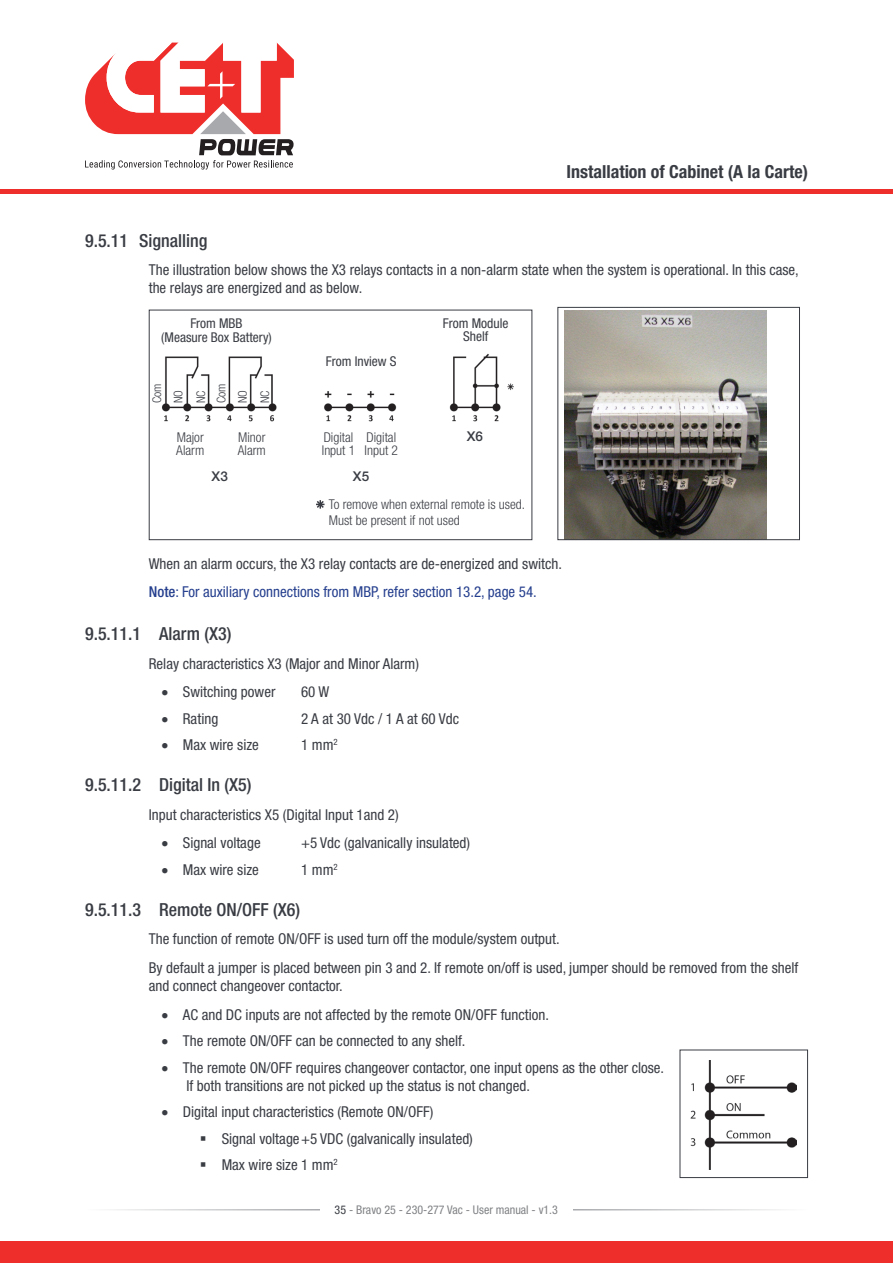
<style>
.page{position:relative;width:893px;height:1263px;background:#fff}
.page>*{position:absolute;margin:0;border:0;box-sizing:border-box;transform-origin:0 0}
.t1{font:500 condensed 18px "Helvetica Neue LT Std";color:#393c43}
.t2{font:700 condensed 18px "Helvetica Neue LT Std";color:#393c43}
.Body_Text{font:condensed 15px/18px "Helvetica Neue LT Std";color:#393c43}
.Note{font:condensed 15px "Helvetica Neue LT Std";color:#253f8e}
.t3{font:300 condensed 13.5px "Helvetica Neue LT Std";color:#393c43}
.t4{font:condensed 13.5px "Helvetica Neue LT Std";color:#393c43}
.t5{font:500 13.5px "Helvetica Neue LT Std";color:#393c43}
.t6{font:condensed 12px "Helvetica Neue LT Std";color:#808285}
.t7{font:300 condensed 12px "Helvetica Neue LT Std";color:#393c43}
.s1{font-weight:500}
.s2{color:#393c43}
</style>
<div class="page">
<img style="left:162px;top:353px;width:352px;height:69px">
<div style="left:149px;top:310px;width:383px;height:230px;border:1px solid #393c43"></div>
<svg style="left:316px;top:500px;width:9px;height:9px"></svg>
<img style="left:565px;top:310px;width:201px;height:228px">
<div style="left:557px;top:307px;width:243px;height:233px;border:1px solid #393c43"></div>
<img style="left:691px;top:1061px;width:106px;height:108px">
<div style="left:680px;top:1049px;width:128px;height:129px;border:1px solid #393c43"></div>
<hr style="left:85px;top:1209px;width:723px;height:1px;background:#393c43">
<div style="left:320px;top:1199px;width:253px;height:21px;background:#fff"></div>
<div style="left:0;top:1242px;width:893px;height:21px;background:#ee2e2b"></div>
<svg style="left:85px;top:43px;width:209px;height:127px"></svg>
<hr style="left:0;top:189px;width:893px;height:4px;background:#ee2e2b">
<p class="t2" style="left:566px;top:161px;width:243px">Installation of Cabinet (A la Carte)</p>
<p class="t1" style="left:85px;top:230px;width:124px">9.5.11 Signalling</p>
<p class="Body_Text" style="left:149px;top:261px;width:651px">The illustration below shows the X3 relays contacts in a non-alarm state when the system is operational. In this case, the relays are energized and as below.</p>
<p class="t4" style="left:190px;top:315px;width:54px">From MBB</p>
<p class="t4" style="left:161px;top:329px;width:112px">(Measure Box Battery)</p>
<p class="t7" style="left:150px;top:403px;width:21px;rotate:-90deg">Com</p>
<p class="t7" style="left:171px;top:403px;width:15px;rotate:-90deg">NO</p>
<p class="t7" style="left:194px;top:403px;width:14px;rotate:-90deg">NC</p>
<p class="t7" style="left:214px;top:403px;width:21px;rotate:-90deg">Com</p>
<p class="t7" style="left:236px;top:403px;width:15px;rotate:-90deg">NO</p>
<p class="t7" style="left:258px;top:403px;width:14px;rotate:-90deg">NC</p>
<p class="t4" style="left:326px;top:353px;width:72px">From Inview S</p>
<p class="t3" style="left:177px;top:429px;width:29px">Major</p>
<p class="t3" style="left:238px;top:429px;width:29px">Minor</p>
<p class="t3" style="left:324px;top:429px;width:31px">Digital</p>
<p class="t3" style="left:366px;top:429px;width:31px">Digital</p>
<p class="t3" style="left:322px;top:443px;width:35px">Input 1</p>
<p class="t3" style="left:176px;top:442px;width:29px">Alarm</p>
<p class="t3" style="left:238px;top:442px;width:29px">Alarm</p>
<p class="t5" style="left:212px;top:468px;width:18px">X3</p>
<p class="t5" style="left:353px;top:468px;width:18px">X5</p>
<p class="t3" style="left:365px;top:443px;width:35px">Input 2</p>
<p class="t4" style="left:443px;top:315px;width:67px">From Module</p>
<p class="t4" style="left:463px;top:328px;width:27px">Shelf</p>
<p class="t5" style="left:467px;top:428px;width:18px">X6</p>
<p class="t3" style="left:329px;top:496px;width:198px">To remove when external remote is used.</p>
<p class="t3" style="left:329px;top:513px;width:133px">Must be present if not used</p>
<p class="Body_Text" style="left:149px;top:554px;width:415px">When an alarm occurs, the X3 relay contacts are de-energized and switch.</p>
<p class="Note" style="left:149px;top:583px;width:390px"><span class="s1">Note</span>: For auxiliary connections from MBP, refer section 13.2, page 54.</p>
<p class="t1" style="left:85px;top:623px;width:148px">9.5.11.1 Alarm (X3)</p>
<p class="Body_Text" style="left:149px;top:654px;width:272px">Relay characteristics X3 (Major and Minor Alarm)</p>
<p class="Body_Text" style="left:162px;top:683px;width:115px">• Switching power</p>
<p class="Body_Text" style="left:301px;top:683px;width:30px">60 W</p>
<p class="Body_Text" style="left:162px;top:709px;width:58px">• Rating</p>
<p class="Body_Text" style="left:301px;top:709px;width:160px">2 A at 30 Vdc / 1 A at 60 Vdc</p>
<p class="Body_Text" style="left:162px;top:736px;width:99px">• Max wire size</p>
<p class="Body_Text" style="left:301px;top:736px;width:38px">1 mm<sup>2</sup></p>
<p class="t1" style="left:85px;top:774px;width:168px">9.5.11.2 Digital In (X5)</p>
<p class="Body_Text" style="left:149px;top:805px;width:251px">Input characteristics X5 (Digital Input 1and 2)</p>
<p class="Body_Text" style="left:162px;top:834px;width:101px">• Signal voltage</p>
<p class="Body_Text" style="left:301px;top:834px;width:171px">+5 Vdc (galvanically insulated)</p>
<p class="Body_Text" style="left:162px;top:860px;width:99px">• Max wire size</p>
<p class="Body_Text" style="left:301px;top:860px;width:38px">1 mm<sup>2</sup></p>
<p class="t1" style="left:85px;top:899px;width:217px">9.5.11.3 Remote ON/OFF (X6)</p>
<p class="Body_Text" style="left:149px;top:930px;width:412px">The function of remote ON/OFF is used turn off the module/system output.</p>
<p class="Body_Text" style="left:149px;top:958px;width:651px">By default a jumper is placed between pin 3 and 2. If remote on/off is used, jumper should be removed from the shelf and connect changeover contactor.</p>
<p class="Body_Text" style="left:162px;top:1005px;width:389px">• AC and DC inputs are not affected by the remote ON/OFF function.</p>
<p class="Body_Text" style="left:162px;top:1032px;width:305px">• The remote ON/OFF can be connected to any shelf.</p>
<p class="Body_Text" style="left:186px;top:1058px;width:479px;text-indent:-25px">• The remote ON/OFF requires changeover contactor, one input opens as the other close.<br>If both transitions are not picked up the status is not changed.</p>
<p class="Body_Text" style="left:162px;top:1103px;width:273px">• Digital input characteristics (Remote ON/OFF)</p>
<p class="Body_Text" style="left:222px;top:1129px;width:253px">Signal voltage+5 VDC (galvanically insulated)</p>
<p class="Body_Text" style="left:222px;top:1156px;width:117px">Max wire size 1 mm<sup>2</sup></p>
<p class="t6" style="left:335px;top:1203px;width:225px"><span class="s2">35</span> - Bravo 25 - 230-277 Vac - User manual - v1.3</p>
</div>
